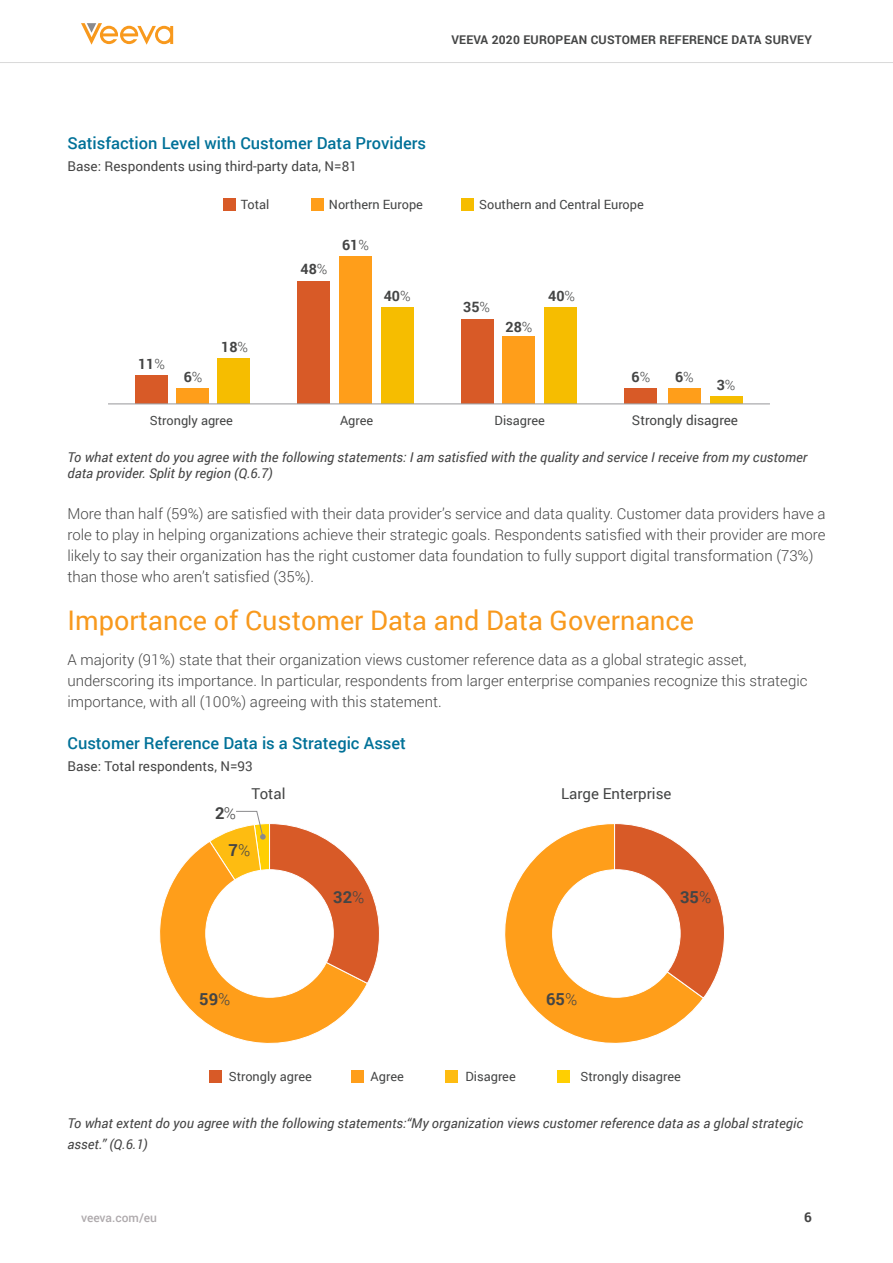
<style>
.page{position:relative;width:893px;height:1263px;background:#fff}
.page>*{position:absolute;margin:0;border:0;box-sizing:border-box;transform-origin:0 0}
.t1{font:27px "Roboto";color:#f8991d}
.t2{font:500 16.5px "Roboto";color:#007198}
.t3{font:700 16.5px "Roboto";color:#444545}
.t4{font:300 15px/21px "Roboto";color:#454545}
.t5{font:15px "Roboto";color:#444545}
.t6{font:700 14.25px "Roboto";color:#444545}
.t7{font:italic 13.5px/16.5px "Roboto";color:#454545}
.t8{font:13.5px "Roboto";color:#454545}
.t9{font:13.5px "Roboto";color:#444545}
.t10{font:700 13.5px "Roboto";color:#454545}
.t11{font:12.75px "Roboto";color:#444545}
.t12{font:700 12px "Roboto";letter-spacing:.02em;color:#444545}
.t13{font:500 12px "Roboto";color:#afaaad}
.s1{font-weight:300}
</style>
<div class="page">
<svg style="left:81px;top:23px;width:92px;height:22px"></svg>
<hr style="left:0;top:62px;width:893px;height:1px;background:#d9d9d9">
<div style="left:176px;top:388px;width:32px;height:15px;background:#ff9e1a"></div>
<div style="left:218px;top:358px;width:32px;height:45px;background:#f6bd00"></div>
<div style="left:135px;top:375px;width:32px;height:28px;background:#d85a27"></div>
<div style="left:339px;top:256px;width:33px;height:147px;background:#ff9e1a"></div>
<div style="left:381px;top:307px;width:32px;height:96px;background:#f6bd00"></div>
<div style="left:298px;top:281px;width:32px;height:122px;background:#d85a27"></div>
<div style="left:503px;top:336px;width:32px;height:67px;background:#ff9e1a"></div>
<div style="left:545px;top:307px;width:32px;height:96px;background:#f6bd00"></div>
<div style="left:461px;top:319px;width:32px;height:84px;background:#d85a27"></div>
<div style="left:668px;top:388px;width:33px;height:15px;background:#ff9e1a"></div>
<div style="left:710px;top:396px;width:32px;height:7px;background:#f6bd00"></div>
<div style="left:625px;top:388px;width:32px;height:15px;background:#d85a27"></div>
<hr style="left:108px;top:403px;width:662px;height:1px;background:#a1a1a4">
<div style="left:223px;top:198px;width:13px;height:13px;background:#d85a27"></div>
<div style="left:311px;top:198px;width:13px;height:13px;background:#ff9e1a"></div>
<div style="left:462px;top:198px;width:12px;height:13px;background:#f6bd00"></div>
<div style="left:209px;top:1069px;width:13px;height:13px;background:#d85a27"></div>
<div style="left:351px;top:1069px;width:13px;height:13px;background:#ff9e1a"></div>
<div style="left:445px;top:1069px;width:13px;height:13px;background:#febc11"></div>
<div style="left:557px;top:1069px;width:13px;height:13px;background:#ffcf01"></div>
<svg style="left:159px;top:842px;width:207px;height:202px"></svg>
<div style="left:206px;top:870px;width:127px;height:127px;background:#fff;border-radius:50%"></div>
<svg style="left:504px;top:823px;width:198px;height:221px"></svg>
<svg style="left:613px;top:823px;width:112px;height:176px"></svg>
<div style="left:553px;top:870px;width:127px;height:127px;background:#fff;border-radius:50%"></div>
<svg style="left:208px;top:811px;width:172px;height:174px"></svg>
<p class="t12" style="left:451px;top:32px;width:362px">VEEVA 2020 EUROPEAN CUSTOMER REFERENCE DATA SURVEY</p>
<p class="t2" style="left:68px;top:132px;width:360px">Satisfaction Level with Customer Data Providers</p>
<p class="t8" style="left:68px;top:156px;width:291px">Base: Respondents using third-party data, N=81</p>
<p class="t11" style="left:241px;top:196px;width:30px">Total</p>
<p class="t11" style="left:329px;top:196px;width:96px">Northern Europe</p>
<p class="t11" style="left:479px;top:196px;width:166px">Southern and Central Europe</p>
<p class="t6" style="left:138px;top:354px;width:28px">11<span class="s1">%</span></p>
<p class="t6" style="left:184px;top:367px;width:20px">6<span class="s1">%</span></p>
<p class="t6" style="left:221px;top:337px;width:28px">18<span class="s1">%</span></p>
<p class="t11" style="left:150px;top:412px;width:85px">Strongly agree</p>
<p class="t6" style="left:301px;top:259px;width:28px">48<span class="s1">%</span></p>
<p class="t6" style="left:342px;top:235px;width:28px">61<span class="s1">%</span></p>
<p class="t6" style="left:384px;top:286px;width:28px">40<span class="s1">%</span></p>
<p class="t11" style="left:340px;top:412px;width:35px">Agree</p>
<p class="t6" style="left:463px;top:297px;width:28px">35<span class="s1">%</span></p>
<p class="t6" style="left:506px;top:316px;width:28px">28<span class="s1">%</span></p>
<p class="t6" style="left:548px;top:286px;width:28px">40<span class="s1">%</span></p>
<p class="t11" style="left:495px;top:412px;width:52px">Disagree</p>
<p class="t6" style="left:632px;top:367px;width:20px">6<span class="s1">%</span></p>
<p class="t6" style="left:675px;top:367px;width:20px">6<span class="s1">%</span></p>
<p class="t6" style="left:717px;top:375px;width:20px">3<span class="s1">%</span></p>
<p class="t9" style="left:632px;top:411px;width:108px">Strongly disagree</p>
<p class="t7" style="left:68px;top:448px;width:741px">To what extent do you agree with the following statements: I am satisfied with the quality and service I receive from my customer data provider. Split by region (Q.6.7)</p>
<p class="t4" style="left:68px;top:503px;width:759px">More than half (59%) are satisfied with their data provider’s service and data quality. Customer data providers have a role to play in helping organizations achieve their strategic goals. Respondents satisfied with their provider are more likely to say their organization has the right customer data foundation to fully support digital transformation (73%) than those who aren’t satisfied (35%).</p>
<h1 class="t1" style="left:68px;top:602px;width:628px">Importance of Customer Data and Data Governance</h1>
<p class="t4" style="left:68px;top:648px;width:741px">A majority (91%) state that their organization views customer reference data as a global strategic asset, underscoring its importance. In particular, respondents from larger enterprise companies recognize this strategic importance, with all (100%) agreeing with this statement.</p>
<p class="t2" style="left:68px;top:732px;width:340px">Customer Reference Data is a Strategic Asset</p>
<p class="t8" style="left:68px;top:756px;width:187px">Base: Total respondents, N=93</p>
<p class="t3" style="left:215px;top:801px;width:22px">2<span class="s1">%</span></p>
<p class="t5" style="left:252px;top:783px;width:35px">Total</p>
<p class="t5" style="left:561px;top:783px;width:112px">Large Enterprise</p>
<p class="t3" style="left:229px;top:839px;width:23px">7<span class="s1">%</span></p>
<p class="t3" style="left:199px;top:987px;width:33px">59<span class="s1">%</span></p>
<p class="t3" style="left:333px;top:885px;width:33px">32<span class="s1">%</span></p>
<p class="t3" style="left:546px;top:987px;width:33px">65<span class="s1">%</span></p>
<p class="t3" style="left:680px;top:885px;width:33px">35<span class="s1">%</span></p>
<p class="t11" style="left:229px;top:1067px;width:85px">Strongly agree</p>
<p class="t11" style="left:371px;top:1067px;width:35px">Agree</p>
<p class="t11" style="left:465px;top:1067px;width:52px">Disagree</p>
<p class="t11" style="left:581px;top:1067px;width:102px">Strongly disagree</p>
<p class="t7" style="left:68px;top:1112px;width:737px;line-height:21px">To what extent do you agree with the following statements:“My organization views customer reference data as a global strategic asset.” (Q.6.1)</p>
<p class="t13" style="left:81px;top:1210px;width:78px">veeva.com/eu</p>
<p class="t10" style="left:804px;top:1208px;width:9px">6</p>
</div>
